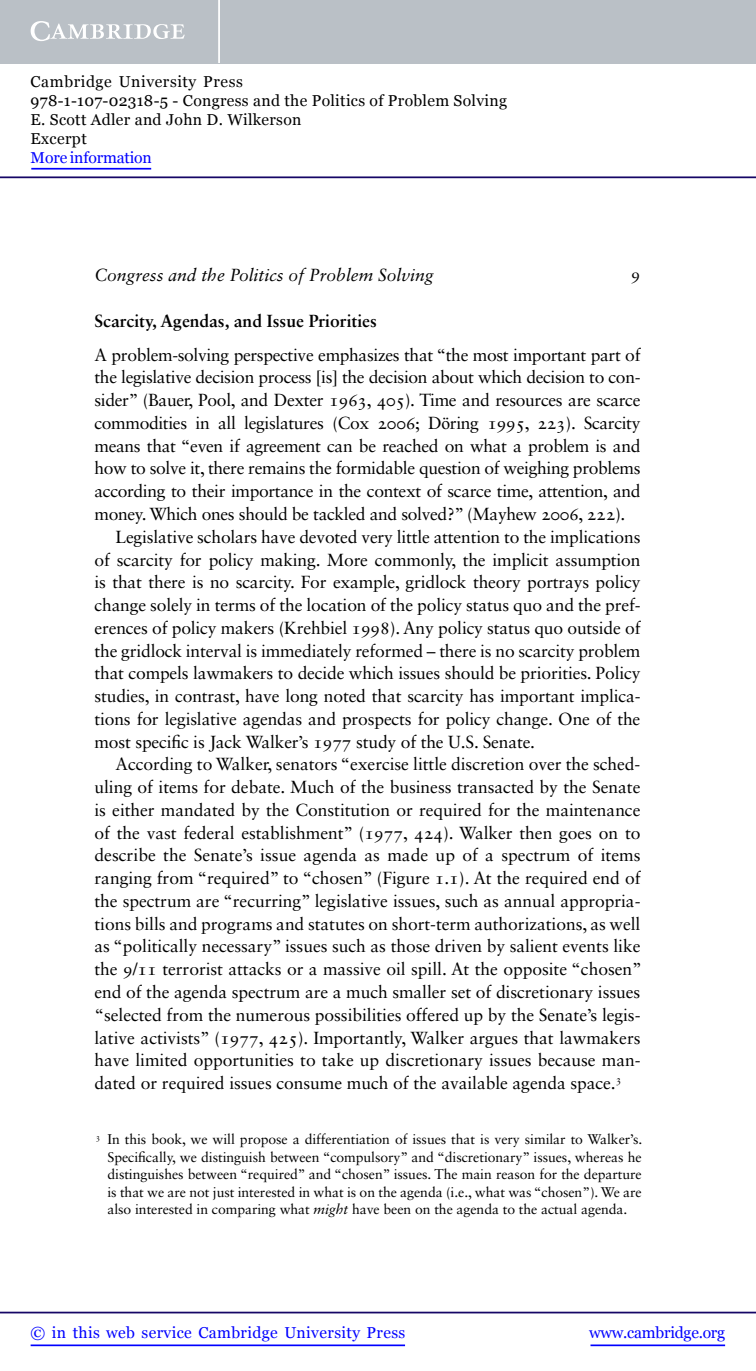
<style>
.page{position:relative;width:756px;height:1371px;background:#fff}
.page>*{position:absolute;margin:0;border:0;box-sizing:border-box;transform-origin:0 0}
.t1{font:17.5px/34.1px "Sabon LT Std";letter-spacing:-.01em;color:#000}
.t2{font:italic 17.5px "Sabon LT Std";color:#000}
.t3{font:16.62px "Sabon LT Std";color:#000}
.t4{font:15.75px/18.9px "Georgia";letter-spacing:.02em;color:#000}
.t5{font:15.75px "Georgia";letter-spacing:.025em;color:#00f}
.t6{font:15.75px "Georgia";letter-spacing:-.015em;color:#00f}
.t7{font:15.75px "Georgia";letter-spacing:-.01em;color:#00f}
.t8{font:14px/17.5px "Sabon LT Std";letter-spacing:-.005em;color:#000;text-align:justify}
.s1{font-weight:700}
.s2{font-family:"Times New Roman"}
.s3{font-style:italic}
</style>
<div class="page">
<hr style="left:591px;top:1344px;width:134px;height:1px;background:#00f">
<hr style="left:0;top:1311px;width:756px;height:2px;background:#150666">
<hr style="left:31px;top:1344px;width:374px;height:1px;background:#00f">
<div style="left:0;top:0;width:756px;height:63px;background:#bac0c6"></div>
<svg style="left:31px;top:21px;width:154px;height:20px"></svg>
<hr style="left:218px;top:0;width:2px;height:63px;background:#fff">
<hr style="left:0;top:176px;width:756px;height:2px;background:#150666">
<hr style="left:31px;top:168px;width:120px;height:1px;background:#00f">
<p class="t4" style="left:31px;top:72px;width:478px">Cambridge University Press<br>978-1-107-02318-5 - Congress and the Politics of Problem Solving E. Scott Adler and John D. Wilkerson<br>Excerpt</p>
<p class="t7" style="left:31px;top:148px;width:123px">More information</p>
<p class="t2" style="left:94px;top:265px;width:341px">Congress and the Politics of Problem Solving</p>
<p class="t3" style="left:631px;top:265px;width:11px">9</p>
<p class="t1" style="left:94px;top:303px;width:548px"><span class="s1">Scarcity, Agendas, and Issue Priorities<br></span>A problem-solving perspective emphasizes that “the most important part of</p>
<p class="t1" style="left:94px;top:360px;width:548px">the legislative decision process [is] the decision about which decision to con-</p>
<p class="t1" style="left:94px;top:383px;width:548px">sider” (Bauer, Pool, and Dexter 1963, 405). Time and resources are scarce</p>
<p class="t1" style="left:94px;top:405px;width:548px">commodities in all legislatures (Cox 2006; D<span class="s2">ö</span>ring 1995, 223). Scarcity</p>
<p class="t1" style="left:95px;top:428px;width:547px">means that “even if agreement can be reached on what a problem is and</p>
<p class="t1" style="left:95px;top:451px;width:548px">how to solve it, there remains the formidable question of weighing problems</p>
<p class="t1" style="left:95px;top:474px;width:548px">according to their importance in the context of scarce time, attention, and</p>
<p class="t1" style="left:95px;top:496px;width:532px">money. Which ones should be tackled and solved?” (Mayhew 2006, 222).</p>
<p class="t1" style="left:116px;top:519px;width:527px">Legislative scholars have devoted very little attention to the implications</p>
<p class="t1" style="left:95px;top:542px;width:548px">of scarcity for policy making. More commonly, the implicit assumption</p>
<p class="t1" style="left:95px;top:565px;width:547px">is that there is no scarcity. For example, gridlock theory portrays policy</p>
<p class="t1" style="left:95px;top:587px;width:548px">change solely in terms of the location of the policy status quo and the pref-</p>
<p class="t1" style="left:95px;top:610px;width:548px">erences of policy makers (Krehbiel 1998). Any policy status quo outside of</p>
<p class="t1" style="left:95px;top:633px;width:547px">the gridlock interval is immediately reformed – there is no scarcity problem</p>
<p class="t1" style="left:94px;top:656px;width:547px">that compels lawmakers to decide which issues should be priorities. Policy</p>
<p class="t1" style="left:94px;top:678px;width:548px">studies, in contrast, have long noted that scarcity has important implica-</p>
<p class="t1" style="left:94px;top:701px;width:547px">tions for legislative agendas and prospects for policy change. One of the</p>
<p class="t1" style="left:94px;top:724px;width:442px">most specific is Jack Walker’s 1977 study of the U.S. Senate.</p>
<p class="t1" style="left:116px;top:747px;width:526px">According to Walker, senators “exercise little discretion over the sched-</p>
<p class="t1" style="left:94px;top:769px;width:547px">uling of items for debate. Much of the business transacted by the Senate</p>
<p class="t1" style="left:94px;top:792px;width:547px">is either mandated by the Constitution or required for the maintenance</p>
<p class="t1" style="left:94px;top:815px;width:548px">of the vast federal establishment” (1977, 424). Walker then goes on to</p>
<p class="t1" style="left:94px;top:838px;width:548px">describe the Senate’s issue agenda as made up of a spectrum of items</p>
<p class="t1" style="left:94px;top:860px;width:548px">ranging from “required” to “chosen” (Figure 1.1). At the required end of</p>
<p class="t1" style="left:94px;top:883px;width:547px">the spectrum are “recurring” legislative issues, such as annual appropria-</p>
<p class="t1" style="left:94px;top:906px;width:547px">tions bills and programs and statutes on short-term authorizations, as well</p>
<p class="t1" style="left:94px;top:929px;width:548px">as “politically necessary” issues such as those driven by salient events like</p>
<p class="t1" style="left:94px;top:951px;width:549px">the 9/11 terrorist attacks or a massive oil spill. At the opposite “chosen”</p>
<p class="t1" style="left:94px;top:974px;width:547px">end of the agenda spectrum are a much smaller set of discretionary issues</p>
<p class="t1" style="left:94px;top:997px;width:548px">“selected from the numerous possibilities offered up by the Senate’s legis-</p>
<p class="t1" style="left:94px;top:1020px;width:548px">lative activists” (1977, 425). Importantly, Walker argues that lawmakers</p>
<p class="t1" style="left:94px;top:1042px;width:548px">have limited opportunities to take up discretionary issues because man-</p>
<p class="t1" style="left:94px;top:1065px;width:529px">dated or required issues consume much of the available agenda space.<sup>3</sup></p>
<p class="t8" style="left:107px;top:1130px;width:536px;text-indent:-12px"><sup>3</sup> In this book, we will propose a differentiation of issues that is very similar to Walker’s.<br>Specifically, we distinguish between “compulsory” and “discretionary” issues, whereas he distinguishes between “required” and “chosen” issues. The main reason for the departure is that we are not just interested in what is on the agenda (i.e., what was “chosen”). We are also interested in comparing what <span class="s3">might</span> have been on the agenda to the actual agenda.</p>
<p class="t5" style="left:31px;top:1323px;width:376px">© in this web service Cambridge University Press</p>
<p class="t6" style="left:589px;top:1323px;width:137px">www.cambridge.org</p>
</div>
